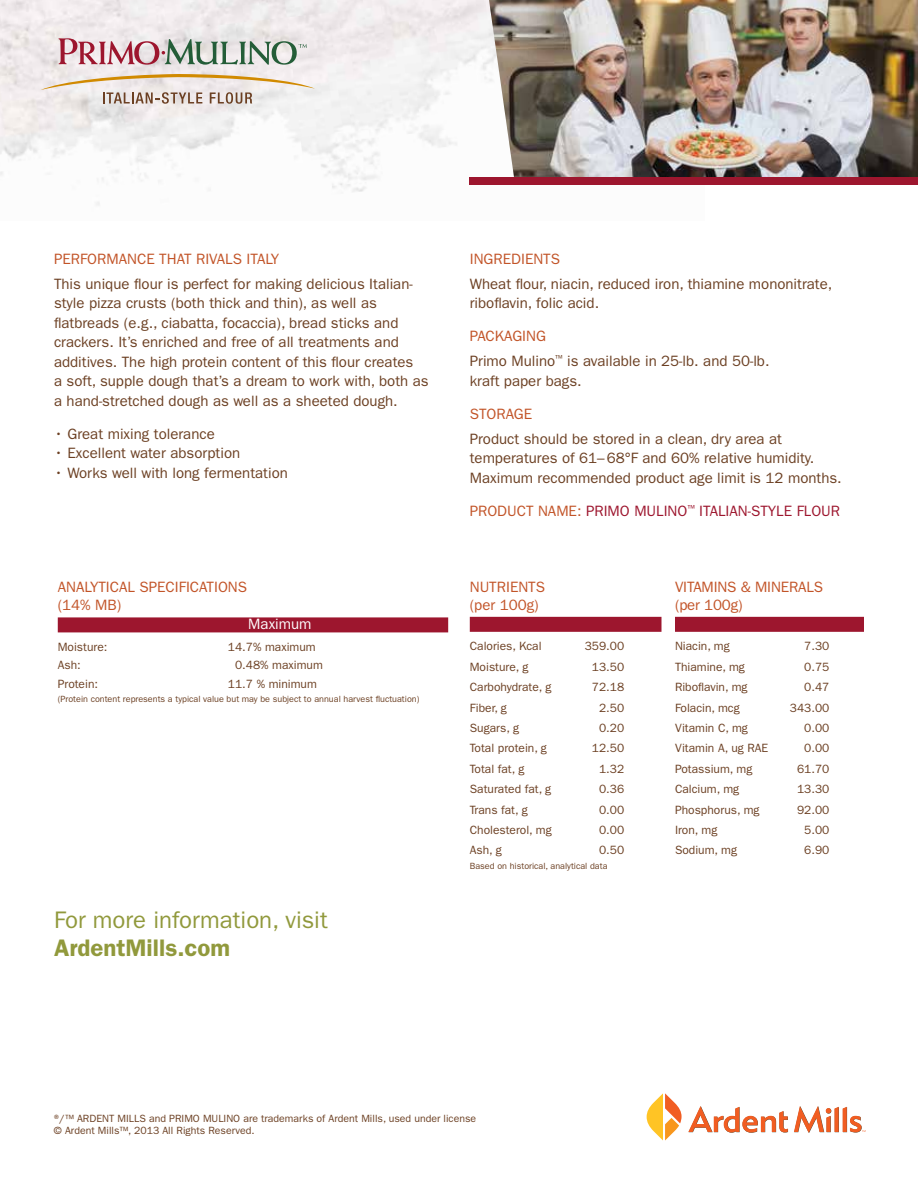
<style>
.page{position:relative;width:918px;height:1188px;background:#fff}
.page>*{position:absolute;margin:0;border:0;box-sizing:border-box;transform-origin:0 0}
.t1{font:24px "ITC Franklin Gothic Std";color:#91993c}
.t2{font:600 24px "ITC Franklin Gothic Std";color:#91993c}
.t3{font:15px/19.5px "ITC Franklin Gothic Std";color:#6c4023}
.t4{font:15px/18px "ITC Franklin Gothic Std";color:#c25428}
.t5{font:15px "ITC Franklin Gothic Std";color:#9d162e}
.t6{font:15px "ITC Franklin Gothic Std";color:#fff}
.t7{font:12px "ITC Franklin Gothic Std";color:#6c4023}
.t8{font:10.5px/12.6px "ITC Franklin Gothic Std";color:#6c4023}
.t9{font:9px "ITC Franklin Gothic Std";color:#6c4023}
.s1{color:#c25428}
</style>
<div class="page">
<img style="left:0;top:0;width:489px;height:206px">
<img style="left:489px;top:0;width:429px;height:177px">
<div style="left:470px;top:177px;width:448px;height:8px;background:#9d162e"></div>
<div style="left:58px;top:617px;width:390px;height:15px;background:#9d162e"></div>
<div style="left:470px;top:617px;width:192px;height:15px;background:#9d162e"></div>
<div style="left:675px;top:617px;width:189px;height:15px;background:#9d162e"></div>
<svg style="left:41px;top:74px;width:274px;height:30px"></svg>
<svg style="left:59px;top:38px;width:248px;height:27px"></svg>
<svg style="left:794px;top:1106px;width:71px;height:27px"></svg>
<svg style="left:688px;top:1106px;width:100px;height:27px"></svg>
<svg style="left:647px;top:1093px;width:35px;height:47px"></svg>
<p class="t4" style="left:54px;top:250px;width:227px">PERFORMANCE THAT RIVALS ITALY</p>
<p class="t3" style="left:54px;top:274px;width:376px">This unique flour is perfect for making delicious Italian&shy;style pizza crusts (both thick and thin), as well as flatbreads (e.g., ciabatta, focaccia), bread sticks and crackers. It’s enriched and free of all treatments and additives. The high protein content of this flour creates<br>a soft, supple dough that’s a dream to work with, both as a hand-stretched dough as well as a sheeted dough.</p>
<p class="t3" style="left:54px;top:424px;width:162px">• Great mixing tolerance</p>
<p class="t3" style="left:54px;top:444px;width:188px">• Excellent water absorption</p>
<p class="t3" style="left:54px;top:463px;width:235px">• Works well with long fermentation</p>
<p class="t4" style="left:58px;top:578px;width:191px">ANALYTICAL SPECIFICATIONS (14% MB)</p>
<p class="t6" style="left:248px;top:615px;width:65px">Maximum</p>
<p class="t7" style="left:58px;top:640px;width:51px">Moisture:</p>
<p class="t7" style="left:228px;top:640px;width:89px">14.7% maximum</p>
<p class="t7" style="left:58px;top:658px;width:25px">Ash:</p>
<p class="t7" style="left:235px;top:658px;width:89px">0.48% maximum</p>
<p class="t7" style="left:58px;top:677px;width:42px">Protein:</p>
<p class="t7" style="left:228px;top:677px;width:91px">11.7 % minimum</p>
<p class="t9" style="left:58px;top:694px;width:363px">(Protein content represents a typical value but may be subject to annual harvest fluctuation)</p>
<h1 class="t1" style="left:54px;top:906px;width:275px">For more information, visit</h1>
<h1 class="t2" style="left:54px;top:934px;width:178px">ArdentMills.com</h1>
<p class="t4" style="left:470px;top:250px;width:92px">INGREDIENTS</p>
<p class="t3" style="left:470px;top:274px;width:364px">Wheat flour, niacin, reduced iron, thiamine mononitrate, riboflavin, folic acid.</p>
<p class="t3" style="left:470px;top:324px;width:301px;line-height:24.9px"><span class="s1">PACKAGING<br></span>Primo Mulino<sup>™</sup> is available in 25-lb. and 50-lb.</p>
<p class="t3" style="left:470px;top:371px;width:113px">kraft paper bags.</p>
<p class="t4" style="left:470px;top:405px;width:64px">STORAGE</p>
<p class="t3" style="left:470px;top:429px;width:373px">Product should be stored in a clean, dry area at temperatures of 61–68°F and 60% relative humidity.<br>Maximum recommended product age limit is 12 months.</p>
<p class="t5" style="left:470px;top:502px;width:372px"><span class="s1">PRODUCT NAME:</span> PRIMO MULINO<sup>™</sup> ITALIAN-STYLE FLOUR</p>
<p class="t4" style="left:470px;top:578px;width:77px">NUTRIENTS (per 100g)</p>
<p class="t7" style="left:470px;top:639px;width:73px">Calories, Kcal</p>
<p class="t7" style="left:585px;top:639px;width:41px">359.00</p>
<p class="t7" style="left:470px;top:660px;width:60px">Moisture, g</p>
<p class="t7" style="left:592px;top:660px;width:34px">13.50</p>
<p class="t7" style="left:470px;top:680px;width:83px">Carbohydrate, g</p>
<p class="t7" style="left:592px;top:680px;width:34px">72.18</p>
<p class="t7" style="left:470px;top:701px;width:39px">Fiber, g</p>
<p class="t7" style="left:599px;top:701px;width:27px">2.50</p>
<p class="t7" style="left:470px;top:721px;width:51px">Sugars, g</p>
<p class="t7" style="left:599px;top:721px;width:27px">0.20</p>
<p class="t7" style="left:470px;top:741px;width:79px">Total protein, g</p>
<p class="t7" style="left:592px;top:741px;width:34px">12.50</p>
<p class="t7" style="left:470px;top:762px;width:56px">Total fat, g</p>
<p class="t7" style="left:599px;top:762px;width:27px">1.32</p>
<p class="t7" style="left:470px;top:782px;width:83px">Saturated fat, g</p>
<p class="t7" style="left:599px;top:782px;width:27px">0.36</p>
<p class="t7" style="left:470px;top:803px;width:59px">Trans fat, g</p>
<p class="t7" style="left:599px;top:803px;width:27px">0.00</p>
<p class="t7" style="left:470px;top:823px;width:83px">Cholesterol, mg</p>
<p class="t7" style="left:599px;top:823px;width:27px">0.00</p>
<p class="t7" style="left:470px;top:843px;width:34px">Ash, g</p>
<p class="t7" style="left:599px;top:843px;width:27px">0.50</p>
<p class="t9" style="left:470px;top:861px;width:139px">Based on historical, analytical data</p>
<p class="t4" style="left:675px;top:578px;width:150px">VITAMINS &amp; MINERALS (per 100g)</p>
<p class="t7" style="left:675px;top:639px;width:56px">Niacin, mg</p>
<p class="t7" style="left:804px;top:639px;width:27px">7.30</p>
<p class="t7" style="left:675px;top:660px;width:71px">Thiamine, mg</p>
<p class="t7" style="left:804px;top:660px;width:27px">0.75</p>
<p class="t7" style="left:675px;top:680px;width:74px">Riboflavin, mg</p>
<p class="t7" style="left:804px;top:680px;width:27px">0.47</p>
<p class="t7" style="left:675px;top:701px;width:66px">Folacin, mcg</p>
<p class="t7" style="left:790px;top:701px;width:41px">343.00</p>
<p class="t7" style="left:675px;top:721px;width:74px">Vitamin C, mg</p>
<p class="t7" style="left:804px;top:721px;width:27px">0.00</p>
<p class="t7" style="left:675px;top:741px;width:95px">Vitamin A, ug RAE</p>
<p class="t7" style="left:804px;top:741px;width:27px">0.00</p>
<p class="t7" style="left:675px;top:762px;width:79px">Potassium, mg</p>
<p class="t7" style="left:797px;top:762px;width:34px">61.70</p>
<p class="t7" style="left:675px;top:782px;width:66px">Calcium, mg</p>
<p class="t7" style="left:797px;top:782px;width:34px">13.30</p>
<p class="t7" style="left:675px;top:803px;width:86px">Phosphorus, mg</p>
<p class="t7" style="left:797px;top:803px;width:34px">92.00</p>
<p class="t7" style="left:675px;top:823px;width:44px">Iron, mg</p>
<p class="t7" style="left:804px;top:823px;width:27px">5.00</p>
<p class="t7" style="left:675px;top:843px;width:64px">Sodium, mg</p>
<p class="t7" style="left:804px;top:843px;width:27px">6.90</p>
<p class="t8" style="left:54px;top:1112px;width:424px">®/™ ARDENT MILLS and PRIMO MULINO are trademarks of Ardent Mills, used under license © Ardent Mills™, 2013 All Rights Reserved.</p>
</div>
